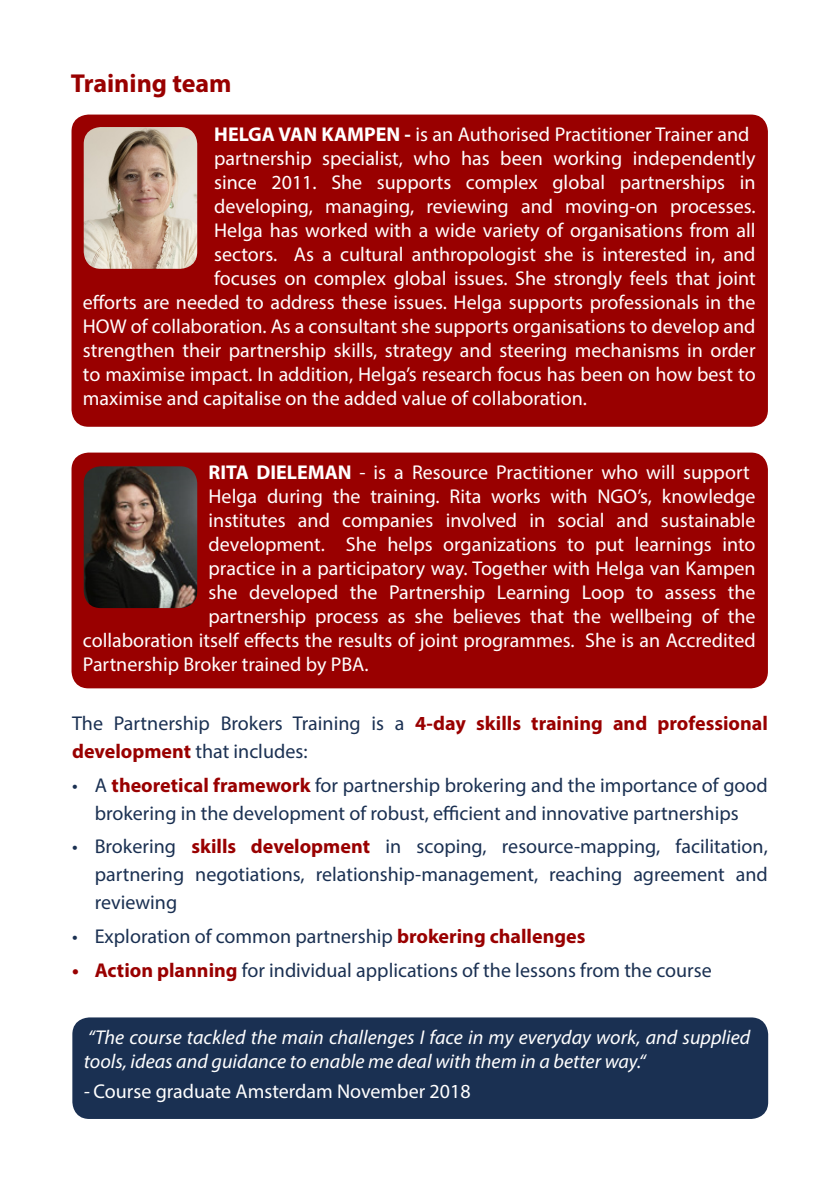
<style>
.page{position:relative;width:840px;height:1191px;background:#fff}
.page>*{position:absolute;margin:0;border:0;box-sizing:border-box;transform-origin:0 0}
.t1{font:700 26px "Myriad Pro";color:#900}
.Body_content{font:20px "Myriad Pro";color:#fff}
.t2{font:20px/28px "Myriad Pro";color:#1a3052}
.t3{font:italic 20px/24px "Myriad Pro";color:#fff}
.s1{font-weight:700}
.s2{font-weight:700;color:#900}
.s3{font-style:italic}
</style>
<div class="page">
<div style="left:71px;top:115px;width:696px;height:312px;background:#900;border-radius:17px"></div>
<div style="left:71px;top:452px;width:696px;height:236px;background:#900;border-radius:17px"></div>
<img style="left:84px;top:127px;width:113px;height:142px">
<img style="left:84px;top:466px;width:113px;height:142px">
<div style="left:72px;top:1017px;width:695px;height:102px;background:#1a3052;border-radius:17px"></div>
<p class="t1" style="left:71px;top:66px;width:162px">Training team</p>
<p class="Body_content" style="left:214px;top:122px;width:536px"><span class="s1">HELGA VAN KAMPEN -</span> is an Authorised Practitioner Trainer and</p>
<p class="Body_content" style="left:214px;top:146px;width:542px">partnership specialist, who has been working independently</p>
<p class="Body_content" style="left:214px;top:170px;width:542px">since 2011. She supports complex global partnerships in</p>
<p class="Body_content" style="left:214px;top:194px;width:542px">developing, managing, reviewing and moving-on processes.</p>
<p class="Body_content" style="left:214px;top:218px;width:542px">Helga has worked with a wide variety of organisations from all</p>
<p class="Body_content" style="left:214px;top:242px;width:542px">sectors. As a cultural anthropologist she is interested in, and</p>
<p class="Body_content" style="left:214px;top:266px;width:542px">focuses on complex global issues. She strongly feels that joint</p>
<p class="Body_content" style="left:83px;top:290px;width:674px">efforts are needed to address these issues. Helga supports professionals in the</p>
<p class="Body_content" style="left:83px;top:314px;width:673px">HOW of collaboration. As a consultant she supports organisations to develop and</p>
<p class="Body_content" style="left:83px;top:338px;width:673px">strengthen their partnership skills, strategy and steering mechanisms in order</p>
<p class="Body_content" style="left:83px;top:362px;width:674px">to maximise impact. In addition, Helga’s research focus has been on how best to</p>
<p class="Body_content" style="left:83px;top:386px;width:505px">maximise and capitalise on the added value of collaboration.</p>
<p class="Body_content" style="left:208px;top:460px;width:542px"><span class="s1">RITA DIELEMAN</span> - is a Resource Practitioner who will support</p>
<p class="Body_content" style="left:208px;top:484px;width:548px">Helga during the training. Rita works with NGO’s, knowledge</p>
<p class="Body_content" style="left:208px;top:508px;width:548px">institutes and companies involved in social and sustainable</p>
<p class="Body_content" style="left:208px;top:532px;width:548px">development. She helps organizations to put learnings into</p>
<p class="Body_content" style="left:208px;top:556px;width:548px">practice in a participatory way. Together with Helga van Kampen</p>
<p class="Body_content" style="left:208px;top:580px;width:548px">she developed the Partnership Learning Loop to assess the</p>
<p class="Body_content" style="left:208px;top:604px;width:548px">partnership process as she believes that the wellbeing of the</p>
<p class="Body_content" style="left:83px;top:628px;width:674px">collaboration itself effects the results of joint programmes. She is an Accredited</p>
<p class="Body_content" style="left:83px;top:652px;width:287px">Partnership Broker trained by PBA.</p>
<p class="t2" style="left:72px;top:709px;width:697px">The Partnership Brokers Training is a <span class="s2">4-day skills training and professional development</span> that includes:</p>
<p class="t2" style="left:72px;top:770px;width:697px;text-align:center">• A <span class="s2">theoretical framework</span> for partnership brokering and the importance of good brokering in the development of robust, efficient and innovative partnerships</p>
<p class="t2" style="left:95px;top:832px;width:674px;text-align:justify;text-indent:-23px">• Brokering <span class="s2">skills development</span> in scoping, resource-mapping, facilitation, partnering negotiations, relationship-management, reaching agreement and reviewing</p>
<p class="t2" style="left:72px;top:922px;width:514px">• Exploration of common partnership <span class="s2">brokering challenges</span></p>
<p class="t2" style="left:72px;top:955px;width:640px"><span class="s2">• Action planning</span> for individual applications of the lessons from the course</p>
<p class="t3" style="left:84px;top:1024px;width:667px">“The course tackled the main challenges I face in my everyday work, and supplied tools, ideas and guidance to enable me deal with them in a better way.“</p>
<p class="Body_content" style="left:84px;top:1078px;width:388px"><span class="s3">-</span> Course graduate Amsterdam November 2018</p>
</div>
